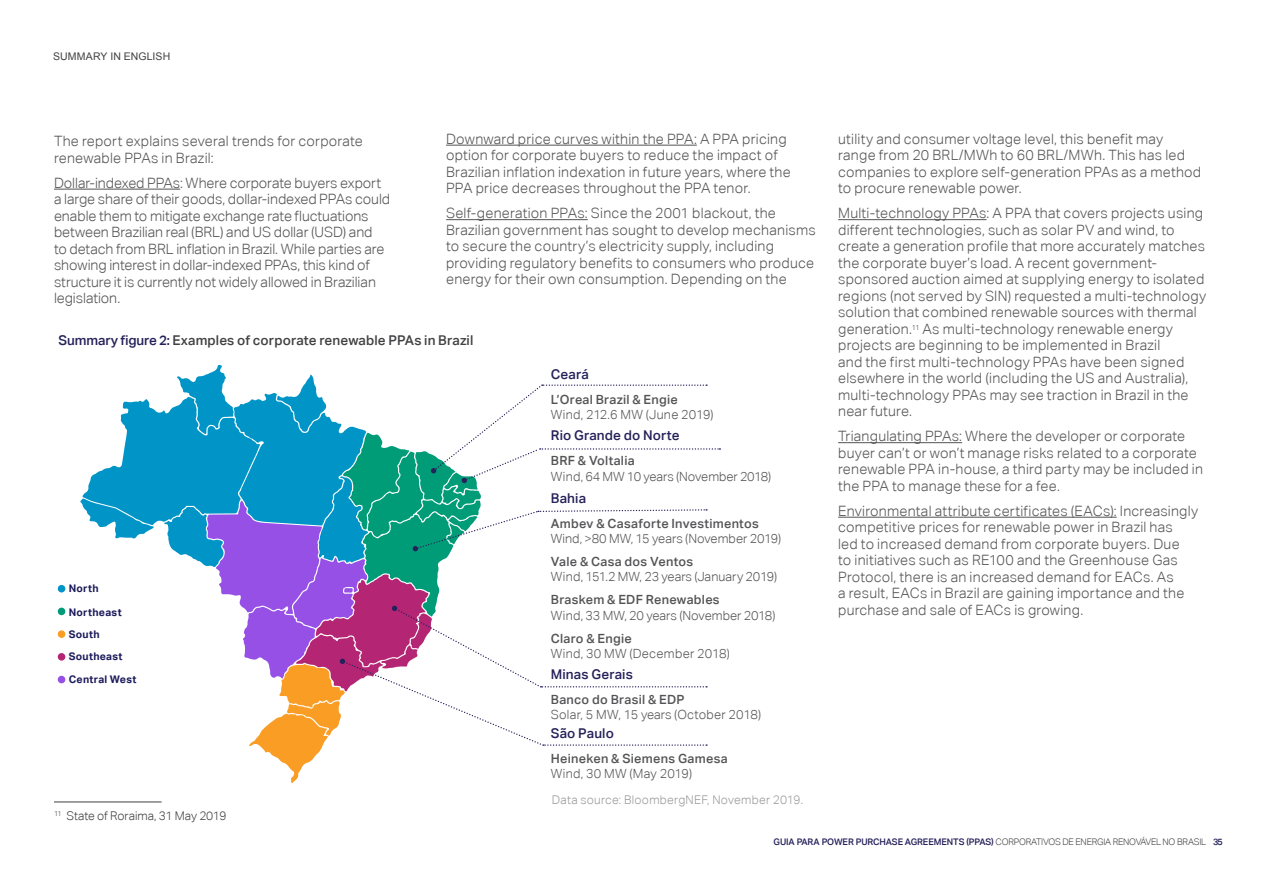
<style>
.page{position:relative;width:1263px;height:893px;background:#fff}
.page>*{position:absolute;margin:0;border:0;box-sizing:border-box;transform-origin:0 0}
.t1{font:300 14.25px/16.5px "Aktiv Grotesk";letter-spacing:.015em;color:#545355}
.t2{font:300 14.25px/16.5px "Aktiv Grotesk";letter-spacing:-.005em;color:#545355}
.t3{font:500 13.5px "Aktiv Grotesk";letter-spacing:.005em;color:#414042}
.t4{font:500 13.5px "Aktiv Grotesk";letter-spacing:.01em;color:#25215a}
.t5{font:300 12.75px "Aktiv Grotesk";letter-spacing:.005em;color:#545355}
.t6{font:500 12.75px "Aktiv Grotesk";letter-spacing:.02em;color:#545355}
.t7{font:300 12px "Aktiv Grotesk";letter-spacing:.02em;color:#999}
.t8{font:300 12px "Aktiv Grotesk";letter-spacing:-.005em;color:#414042}
.t9{font:700 10.5px/21.1px "Aktiv Grotesk";letter-spacing:.03em;color:#1b1a5b}
.t10{font:10.5px "Arial";letter-spacing:.01em;color:#414042}
.t11{font:500 9.15px "Aktiv Grotesk";letter-spacing:-.01em;color:#25215a}
.s1{color:#25215a}
.s2{font-weight:300;color:#414042}
</style>
<div class="page">
<hr style="left:54px;top:189px;width:126px;height:1px;background:#545355">
<div style="left:58px;top:585px;width:7px;height:7px;background:#0095c6;border-radius:50%"></div>
<div style="left:58px;top:608px;width:7px;height:7px;background:#009b77;border-radius:50%"></div>
<div style="left:58px;top:630px;width:7px;height:8px;background:#f99d25;border-radius:50%"></div>
<div style="left:58px;top:676px;width:7px;height:7px;background:#9650e6;border-radius:50%"></div>
<div style="left:58px;top:653px;width:7px;height:8px;background:#b42573;border-radius:50%"></div>
<svg style="left:80px;top:365px;width:640px;height:418px"></svg>
<hr style="left:446px;top:145px;width:251px;height:1px;background:#545355">
<hr style="left:446px;top:219px;width:142px;height:1px;background:#545355">
<hr style="left:838px;top:219px;width:148px;height:1px;background:#545355">
<hr style="left:838px;top:442px;width:124px;height:1px;background:#545355">
<hr style="left:838px;top:517px;width:279px;height:1px;background:#545355">
<hr style="left:54px;top:802px;width:108px;height:1px;background:#414042">
<p class="t10" style="left:53px;top:50px;width:119px">SUMMARY IN ENGLISH</p>
<p class="t1" style="left:54px;top:133px;width:310px">The report explains several trends for corporate renewable PPAs in Brazil:</p>
<p class="t2" style="left:54px;top:174px;width:338px">Dollar-indexed PPAs: Where corporate buyers export a large share of their goods, dollar-indexed PPAs could enable them to mitigate exchange rate fluctuations between Brazilian real (BRL) and US dollar (USD) and<br>to detach from BRL inflation in Brazil. While parties are showing interest in dollar-indexed PPAs, this kind of structure it is currently not widely allowed in Brazilian legislation.</p>
<p class="t1" style="left:446px;top:130px;width:346px">Downward price curves within the PPA: A PPA pricing option for corporate buyers to reduce the impact of Brazilian inflation indexation in future years, where the PPA price decreases throughout the PPA tenor.</p>
<p class="t1" style="left:446px;top:205px;width:371px">Self-generation PPAs: Since the 2001 blackout, the Brazilian government has sought to develop mechanisms to secure the country’s electricity supply, including providing regulatory benefits to consumers who produce energy for their own consumption. Depending on the</p>
<p class="t3" style="left:59px;top:332px;width:416px"><span class="s1">Summary figure 2:</span> Examples of corporate renewable PPAs in Brazil</p>
<p class="t9" style="left:69px;top:578px;width:31px">North</p>
<p class="t9" style="left:69px;top:602px;width:54px">Northeast<br>South</p>
<p class="t9" style="left:69px;top:669px;width:69px">Central West</p>
<p class="t9" style="left:69px;top:646px;width:55px">Southeast</p>
<p class="t8" style="left:54px;top:809px;width:174px"><sup>11</sup> State of Roraima, 31 May 2019</p>
<p class="t4" style="left:551px;top:366px;width:40px">Ceará</p>
<p class="t6" style="left:551px;top:392px;width:128px">L’Oreal Brazil &amp; Engie</p>
<p class="t5" style="left:551px;top:408px;width:164px">Wind, 212.6 MW (June 2019)</p>
<p class="t6" style="left:551px;top:453px;width:85px">BRF &amp; Voltalia</p>
<p class="t5" style="left:551px;top:469px;width:222px">Wind, 64 MW 10 years (November 2018)</p>
<p class="t4" style="left:551px;top:427px;width:130px">Rio Grande do Norte</p>
<p class="t4" style="left:551px;top:490px;width:37px">Bahia</p>
<p class="t6" style="left:551px;top:515px;width:209px">Ambev &amp; Casaforte Investimentos</p>
<p class="t5" style="left:551px;top:531px;width:232px">Wind, &gt;80 MW, 15 years (November 2019)</p>
<p class="t6" style="left:551px;top:554px;width:144px">Vale &amp; Casa dos Ventos</p>
<p class="t5" style="left:551px;top:569px;width:228px">Wind, 151.2 MW, 23 years (January 2019)</p>
<p class="t6" style="left:551px;top:592px;width:170px">Braskem &amp; EDF Renewables</p>
<p class="t5" style="left:551px;top:608px;width:226px">Wind, 33 MW, 20 years (November 2018)</p>
<p class="t6" style="left:551px;top:630px;width:82px">Claro &amp; Engie</p>
<p class="t5" style="left:551px;top:646px;width:180px">Wind, 30 MW (December 2018)</p>
<p class="t4" style="left:551px;top:666px;width:83px">Minas Gerais</p>
<p class="t6" style="left:551px;top:692px;width:135px">Banco do Brasil &amp; EDP</p>
<p class="t5" style="left:551px;top:708px;width:212px">Solar, 5 MW, 15 years (October 2018)</p>
<p class="t4" style="left:551px;top:725px;width:65px">São Paulo</p>
<p class="t6" style="left:551px;top:750px;width:178px">Heineken &amp; Siemens Gamesa</p>
<p class="t5" style="left:551px;top:766px;width:143px">Wind, 30 MW (May 2019)</p>
<p class="t7" style="left:552px;top:793px;width:253px">Data source: BloombergNEF, November 2019.</p>
<p class="t1" style="left:838px;top:130px;width:364px">utility and consumer voltage level, this benefit may range from 20 BRL/MWh to 60 BRL/MWh. This has led companies to explore self-generation PPAs as a method to procure renewable power.</p>
<p class="t1" style="left:838px;top:205px;width:369px">Multi-technology PPAs: A PPA that covers projects using different technologies, such as solar PV and wind, to create a generation profile that more accurately matches the corporate buyer’s load. A recent government&shy;sponsored auction aimed at supplying energy to isolated regions (not served by SIN) requested a multi-technology solution that combined renewable sources with thermal generation.<sup>11</sup> As multi-technology renewable energy projects are beginning to be implemented in Brazil<br>and the first multi-technology PPAs have been signed elsewhere in the world (including the US and Australia), multi-technology PPAs may see traction in Brazil in the near future.</p>
<p class="t1" style="left:838px;top:428px;width:366px">Triangulating PPAs: Where the developer or corporate buyer can’t or won’t manage risks related to a corporate renewable PPA in-house, a third party may be included in the PPA to manage these for a fee.</p>
<p class="t1" style="left:838px;top:502px;width:361px">Environmental attribute certificates (EACs): Increasingly competitive prices for renewable power in Brazil has<br>led to increased demand from corporate buyers. Due<br>to initiatives such as RE100 and the Greenhouse Gas Protocol, there is an increased demand for EACs. As<br>a result, EACs in Brazil are gaining importance and the purchase and sale of EACs is growing.</p>
<p class="t11" style="left:774px;top:837px;width:451px">GUIA PARA POWER PURCHASE AGREEMENTS (PPAS) <span class="s2">CORPORATIVOS DE ENERGIA RENOVÁVEL NO BRASIL</span> 35</p>
</div>
